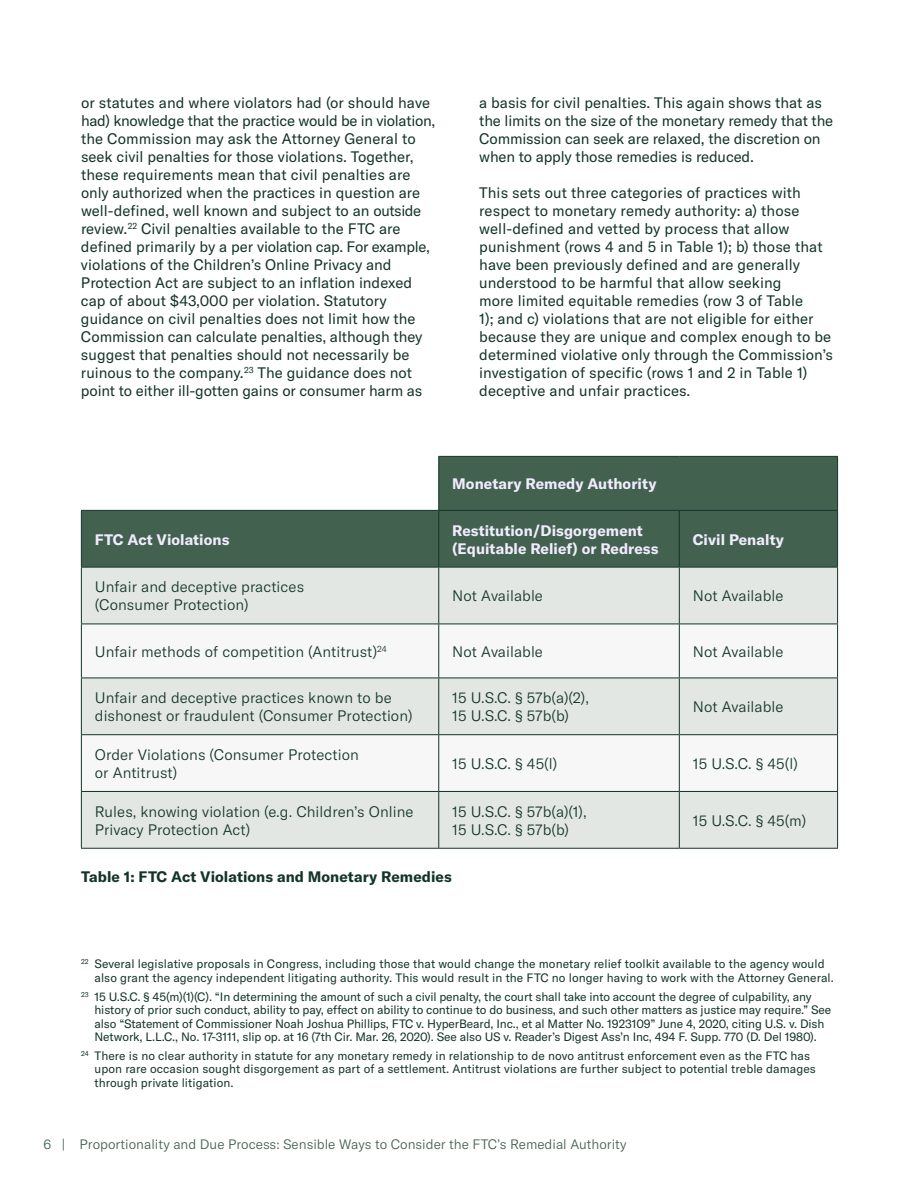
<style>
.page{position:relative;width:918px;height:1188px;background:#fff}
.page>*{position:absolute;margin:0;border:0;box-sizing:border-box;transform-origin:0 0}
.t1{font:15px/18px "GT America";color:#13342b}
.t2{font:300 15px/18px "GT America";letter-spacing:.005em;color:#13342b}
.t3{font:700 15px/18px "GT America";letter-spacing:.005em;color:#f2ebff}
.t4{font:700 15px "GT America";letter-spacing:.005em;color:#13342b}
.t5{font:300 13.5px "GT America";color:#42614f}
.t6{font:12px/13.5px "GT America";color:#13342b}
</style>
<div class="page">
<svg style="left:81px;top:457px;width:756px;height:110px;fill:#42614f"></svg>
<div style="left:82px;top:568px;width:755px;height:280px;background:#e3e7e4"></div>
<svg style="left:82px;top:625px;width:755px;height:166px;fill:#f6f7f6"></svg>
<hr style="left:438px;top:456px;width:241px;height:1px;background:#13342b">
<hr style="left:438px;top:457px;width:1px;height:53px;background:#13342b">
<hr style="left:679px;top:456px;width:159px;height:1px;background:#13342b">
<hr style="left:837px;top:457px;width:1px;height:53px;background:#13342b">
<hr style="left:81px;top:510px;width:358px;height:1px;background:#13342b">
<hr style="left:81px;top:511px;width:1px;height:56px;background:#13342b">
<hr style="left:439px;top:510px;width:240px;height:1px;background:#13342b">
<hr style="left:438px;top:511px;width:1px;height:56px;background:#13342b">
<hr style="left:679px;top:510px;width:159px;height:1px;background:#13342b">
<hr style="left:679px;top:511px;width:1px;height:56px;background:#13342b">
<hr style="left:837px;top:511px;width:1px;height:56px;background:#13342b">
<hr style="left:81px;top:567px;width:358px;height:1px;background:#13342b">
<hr style="left:81px;top:568px;width:1px;height:56px;background:#13342b">
<hr style="left:439px;top:567px;width:240px;height:1px;background:#13342b">
<hr style="left:438px;top:568px;width:1px;height:56px;background:#13342b">
<hr style="left:679px;top:567px;width:159px;height:1px;background:#13342b">
<hr style="left:679px;top:568px;width:1px;height:56px;background:#13342b">
<hr style="left:837px;top:568px;width:1px;height:56px;background:#13342b">
<hr style="left:81px;top:624px;width:358px;height:1px;background:#13342b">
<hr style="left:81px;top:624px;width:1px;height:54px;background:#13342b">
<hr style="left:439px;top:624px;width:240px;height:1px;background:#13342b">
<hr style="left:438px;top:624px;width:1px;height:54px;background:#13342b">
<hr style="left:679px;top:624px;width:159px;height:1px;background:#13342b">
<hr style="left:679px;top:624px;width:1px;height:54px;background:#13342b">
<hr style="left:837px;top:624px;width:1px;height:54px;background:#13342b">
<hr style="left:81px;top:678px;width:358px;height:1px;background:#13342b">
<hr style="left:81px;top:678px;width:1px;height:56px;background:#13342b">
<hr style="left:439px;top:678px;width:240px;height:1px;background:#13342b">
<hr style="left:438px;top:678px;width:1px;height:56px;background:#13342b">
<hr style="left:679px;top:678px;width:159px;height:1px;background:#13342b">
<hr style="left:679px;top:678px;width:1px;height:56px;background:#13342b">
<hr style="left:837px;top:678px;width:1px;height:56px;background:#13342b">
<hr style="left:81px;top:734px;width:358px;height:1px;background:#13342b">
<hr style="left:81px;top:735px;width:1px;height:56px;background:#13342b">
<hr style="left:439px;top:734px;width:240px;height:1px;background:#13342b">
<hr style="left:438px;top:735px;width:1px;height:56px;background:#13342b">
<hr style="left:679px;top:734px;width:159px;height:1px;background:#13342b">
<hr style="left:679px;top:735px;width:1px;height:56px;background:#13342b">
<hr style="left:837px;top:735px;width:1px;height:56px;background:#13342b">
<hr style="left:81px;top:791px;width:358px;height:1px;background:#13342b">
<hr style="left:81px;top:792px;width:1px;height:56px;background:#13342b">
<hr style="left:439px;top:791px;width:240px;height:1px;background:#13342b">
<hr style="left:438px;top:792px;width:1px;height:56px;background:#13342b">
<hr style="left:679px;top:791px;width:159px;height:1px;background:#13342b">
<hr style="left:679px;top:792px;width:1px;height:56px;background:#13342b">
<hr style="left:837px;top:792px;width:1px;height:56px;background:#13342b">
<hr style="left:81px;top:848px;width:358px;height:1px;background:#13342b">
<hr style="left:439px;top:848px;width:240px;height:1px;background:#13342b">
<hr style="left:679px;top:848px;width:159px;height:1px;background:#13342b">
<p class="t1" style="left:81px;top:94px;width:356px">or statutes and where violators had (or should have had) knowledge that the practice would be in violation, the Commission may ask the Attorney General to seek civil penalties for those violations. Together, these requirements mean that civil penalties are only authorized when the practices in question are well-defined, well known and subject to an outside review.<sup>22</sup> Civil penalties available to the FTC are defined primarily by a per violation cap. For example, violations of the Children’s Online Privacy and Protection Act are subject to an inflation indexed cap of about $43,000 per violation. Statutory guidance on civil penalties does not limit how the Commission can calculate penalties, although they suggest that penalties should not necessarily be ruinous to the company.<sup>23</sup> The guidance does not point to either ill-gotten gains or consumer harm as</p>
<p class="t1" style="left:479px;top:94px;width:356px">a basis for civil penalties. This again shows that as the limits on the size of the monetary remedy that the Commission can seek are relaxed, the discretion on when to apply those remedies is reduced.</p>
<p class="t1" style="left:479px;top:184px;width:355px">This sets out three categories of practices with respect to monetary remedy authority: a) those well-defined and vetted by process that allow punishment (rows 4 and 5 in Table 1); b) those that have been previously defined and are generally understood to be harmful that allow seeking<br>more limited equitable remedies (row 3 of Table<br>1); and c) violations that are not eligible for either because they are unique and complex enough to be determined violative only through the Commission’s investigation of specific (rows 1 and 2 in Table 1) deceptive and unfair practices.</p>
<p class="t3" style="left:452px;top:475px;width:206px">Monetary Remedy Authority</p>
<p class="t3" style="left:95px;top:530px;width:136px">FTC Act Violations</p>
<p class="t3" style="left:452px;top:521px;width:208px">Restitution/Disgorgement (Equitable Relief) or Redress</p>
<p class="t3" style="left:693px;top:530px;width:93px">Civil Penalty</p>
<p class="t2" style="left:95px;top:578px;width:211px">Unfair and deceptive practices (Consumer Protection)</p>
<p class="t2" style="left:452px;top:587px;width:92px">Not Available</p>
<p class="t2" style="left:693px;top:587px;width:92px">Not Available</p>
<p class="t2" style="left:95px;top:643px;width:294px">Unfair methods of competition (Antitrust)<sup>24</sup></p>
<p class="t2" style="left:452px;top:643px;width:92px">Not Available</p>
<p class="t2" style="left:693px;top:643px;width:92px">Not Available</p>
<p class="t2" style="left:95px;top:689px;width:319px">Unfair and deceptive practices known to be dishonest or fraudulent (Consumer Protection)</p>
<p class="t2" style="left:452px;top:689px;width:138px">15 U.S.C. § 57b(a)(2),<br>15 U.S.C. § 57b(b)</p>
<p class="t2" style="left:693px;top:698px;width:92px">Not Available</p>
<p class="t2" style="left:95px;top:746px;width:266px">Order Violations (Consumer Protection or Antitrust)</p>
<p class="t2" style="left:452px;top:755px;width:106px">15 U.S.C. § 45(l)</p>
<p class="t2" style="left:693px;top:755px;width:106px">15 U.S.C. § 45(l)</p>
<p class="t2" style="left:95px;top:802px;width:320px">Rules, knowing violation (e.g. Children’s Online<br>Privacy Protection Act)</p>
<p class="t2" style="left:452px;top:802px;width:136px">15 U.S.C. § 57b(a)(1),<br>15 U.S.C. § 57b(b)</p>
<p class="t2" style="left:693px;top:811px;width:115px">15 U.S.C. § 45(m)</p>
<p class="t4" style="left:81px;top:867px;width:372px">Table 1: FTC Act Violations and Monetary Remedies</p>
<p class="t6" style="left:94px;top:957px;width:741px;text-indent:-13px"><sup>22</sup> Several legislative proposals in Congress, including those that would change the monetary relief toolkit available to the agency would also grant the agency independent litigating authority. This would result in the FTC no longer having to work with the Attorney General.</p>
<p class="t6" style="left:95px;top:990px;width:738px;text-indent:-14px"><sup>23</sup> 15 U.S.C. § 45(m)(1)(C). “In determining the amount of such a civil penalty, the court shall take into account the degree of culpability, any history of prior such conduct, ability to pay, effect on ability to continue to do business, and such other matters as justice may require.” See also “Statement of Commissioner Noah Joshua Phillips, FTC v. HyperBeard, Inc., et al Matter No. 1923109” June 4, 2020, citing U.S. v. Dish Network, L.L.C., No. 17-3111, slip op. at 16 (7th Cir. Mar. 26, 2020). See also US v. Reader’s Digest Ass’n Inc, 494 F. Supp. 770 (D. Del 1980).</p>
<p class="t6" style="left:94px;top:1049px;width:723px;text-indent:-13px"><sup>24</sup> There is no clear authority in statute for any monetary remedy in relationship to de novo antitrust enforcement even as the FTC has upon rare occasion sought disgorgement as part of a settlement. Antitrust violations are further subject to potential treble damages through private litigation.</p>
<p class="t5" style="left:44px;top:1136px;width:585px">6 | Proportionality and Due Process: Sensible Ways to Consider the FTC’s Remedial Authority</p>
</div>
